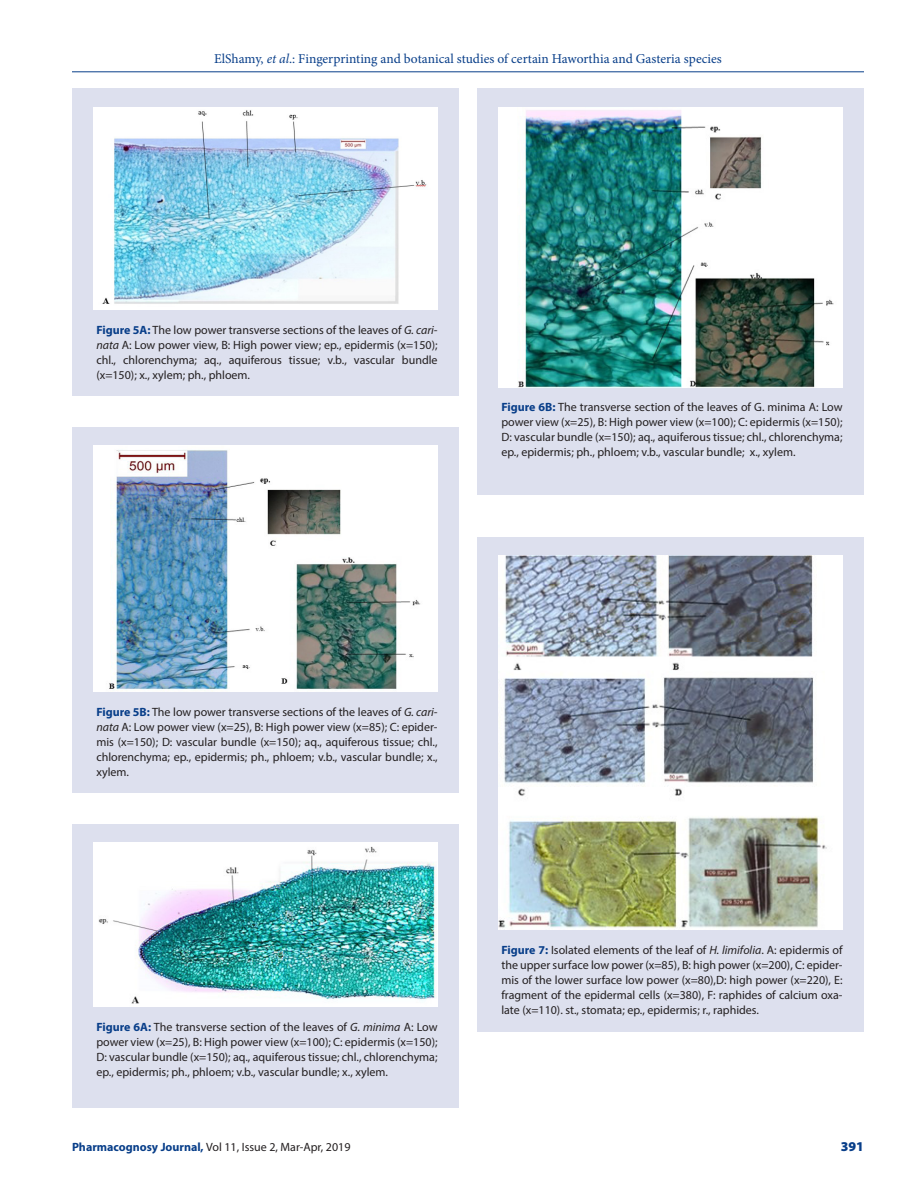
<style>
.page{position:relative;width:918px;height:1188px;background:#fff}
.page>*{position:absolute;margin:0;border:0;box-sizing:border-box;transform-origin:0 0}
.t1{font:13.5px "Minion Pro";color:#083e89}
.t2{font:900 13.5px "Myriad Pro";color:#083e89}
.FIG_CAP{font:12px/15px "Myriad Pro";color:#231f20;text-align:justify}
.s1{font-style:italic}
.s2{font-weight:700;color:#083e89}
</style>
<div class="page">
<hr style="left:72px;top:72px;width:792px;height:1px;background:#083e89">
<div style="left:72px;top:88px;width:387px;height:307px;background:#dde0ee"></div>
<img style="left:93px;top:107px;width:345px;height:203px">
<div style="left:72px;top:427px;width:387px;height:365px;background:#dde0ee"></div>
<img style="left:93px;top:446px;width:345px;height:246px">
<div style="left:72px;top:824px;width:387px;height:284px;background:#dde0ee"></div>
<img style="left:93px;top:843px;width:345px;height:163px">
<div style="left:477px;top:88px;width:387px;height:406px;background:#dde0ee"></div>
<img style="left:498px;top:107px;width:345px;height:280px">
<div style="left:477px;top:537px;width:387px;height:494px;background:#dde0ee"></div>
<img style="left:498px;top:556px;width:345px;height:374px">
<p class="t1" style="left:214px;top:50px;width:509px">ElShamy, <span class="s1">et al</span>.: Fingerprinting and botanical studies of certain Haworthia and Gasteria species</p>
<p class="FIG_CAP" style="left:96px;top:322px;width:343px"><span class="s2">Figure 5A:</span> The low power transverse sections of the leaves of <span class="s1">G. cari&shy;nata</span> A: Low power view, B: High power view; ep., epidermis (x=150); chl., chlorenchyma; aq., aquiferous tissue; v.b., vascular bundle (x=150); x., xylem; ph., phloem.</p>
<p class="FIG_CAP" style="left:501px;top:399px;width:343px"><span class="s2">Figure 6B:</span> The transverse section of the leaves of G. minima A: Low power view (x=25), B: High power view (x=100); C: epidermis (x=150); D: vascular bundle (x=150); aq., aquiferous tissue; chl., chlorenchyma; ep., epidermis; ph., phloem; v.b., vascular bundle; x., xylem.</p>
<p class="FIG_CAP" style="left:96px;top:704px;width:343px"><span class="s2">Figure 5B:</span> The low power transverse sections of the leaves of <span class="s1">G. cari&shy;nata</span> A: Low power view (x=25), B: High power view (x=85); C: epider&shy;mis (x=150); D: vascular bundle (x=150); aq., aquiferous tissue; chl., chlorenchyma; ep., epidermis; ph., phloem; v.b., vascular bundle; x., xylem.</p>
<p class="FIG_CAP" style="left:96px;top:1019px;width:343px"><span class="s2">Figure 6A:</span> The transverse section of the leaves of <span class="s1">G. minima</span> A: Low power view (x=25), B: High power view (x=100); C: epidermis (x=150); D: vascular bundle (x=150); aq., aquiferous tissue; chl., chlorenchyma; ep., epidermis; ph., phloem; v.b., vascular bundle; x., xylem.</p>
<p class="FIG_CAP" style="left:501px;top:942px;width:343px"><span class="s2">Figure 7:</span> Isolated elements of the leaf of <span class="s1">H. limifolia</span>. A: epidermis of the upper surface low power (x=85), B: high power (x=200), C: epider&shy;mis of the lower surface low power (x=80),D: high power (x=220), E: fragment of the epidermal cells (x=380), F: raphides of calcium oxa&shy;late (x=110). st., stomata; ep., epidermis; r., raphides.</p>
<p class="FIG_CAP" style="left:72px;top:1139px;width:280px"><span class="s2">Pharmacognosy Journal,</span> Vol 11, Issue 2, Mar-Apr, 2019</p>
<p class="t2" style="left:841px;top:1137px;width:25px">391</p>
</div>
